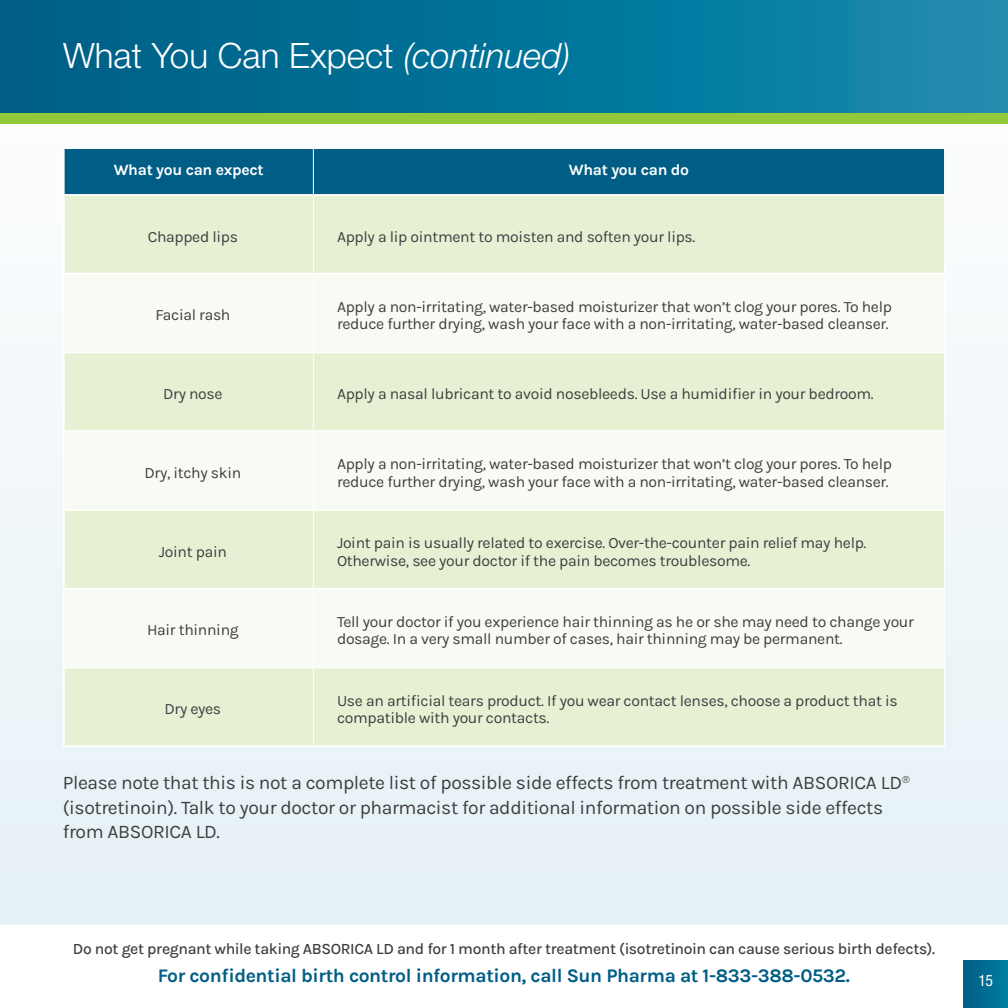
<style>
.page{position:relative;width:1008px;height:1008px;background:#fff}
.page>*{position:absolute;margin:0;border:0;box-sizing:border-box;transform-origin:0 0}
.SH1{font:300 35px "Helvetica Neue LT Std";color:#fff}
.Body{font:19.25px/24.5px "Karla";letter-spacing:-.02em;color:#3e3e3f}
.t1{font:700 19.25px "Karla";letter-spacing:-.02em;color:#005d85}
.Table_Body{font:15.75px/17.5px "Karla";letter-spacing:-.02em;color:#3e3e3f}
.t2{font:500 15.75px "Karla";letter-spacing:-.025em;color:#3e3e3f}
.Table_Body_2{font:15.75px "Karla";letter-spacing:-.02em;color:#3e3e3f}
.Table_Head{font:700 15.75px "Karla";letter-spacing:-.02em;color:#fff}
.t3{font:condensed 15.75px "Helvetica Neue LT Std";color:#fff}
.s1{font-style:italic}
</style>
<div class="page">
<div style="left:0;top:48px;width:1008px;height:877px;background:linear-gradient(to bottom,#feffff,#e5f1f6)"></div>
<svg style="left:0;top:0;width:1008px;height:113px;background:#057398"></svg>
<div style="left:0;top:113px;width:1008px;height:10px;background:#94c83c"></div>
<div style="left:963px;top:961px;width:45px;height:47px;background:linear-gradient(to right,#005d84,#017ea3)"></div>
<div style="left:65px;top:149px;width:879px;height:45px;background:#005d85"></div>
<div style="left:65px;top:196px;width:879px;height:549px;background:#e6f1d4"></div>
<svg style="left:65px;top:275px;width:879px;height:392px;fill:#f8fbf3"></svg>
<hr style="left:63px;top:352px;width:250px;height:1px;background:#fff">
<hr style="left:314px;top:352px;width:630px;height:1px;background:#fff">
<hr style="left:313px;top:149px;width:1px;height:45px;background:#fff">
<hr style="left:944px;top:149px;width:1px;height:46px;background:#fff">
<hr style="left:313px;top:196px;width:1px;height:77px;background:#fff">
<hr style="left:944px;top:195px;width:1px;height:79px;background:#fff">
<hr style="left:313px;top:275px;width:1px;height:77px;background:#fff">
<hr style="left:944px;top:274px;width:1px;height:78px;background:#fff">
<hr style="left:313px;top:352px;width:1px;height:78px;background:#fff">
<hr style="left:944px;top:352px;width:1px;height:79px;background:#fff">
<hr style="left:313px;top:432px;width:1px;height:77px;background:#fff">
<hr style="left:944px;top:431px;width:1px;height:79px;background:#fff">
<hr style="left:313px;top:511px;width:1px;height:77px;background:#fff">
<hr style="left:944px;top:510px;width:1px;height:79px;background:#fff">
<hr style="left:313px;top:590px;width:1px;height:77px;background:#fff">
<hr style="left:944px;top:589px;width:1px;height:78px;background:#fff">
<hr style="left:313px;top:668px;width:1px;height:77px;background:#fff">
<hr style="left:944px;top:667px;width:1px;height:78px;background:#fff">
<hr style="left:63px;top:273px;width:250px;height:2px;background:#fff">
<hr style="left:313px;top:273px;width:631px;height:2px;background:#fff">
<hr style="left:63px;top:430px;width:250px;height:2px;background:#fff">
<hr style="left:313px;top:430px;width:631px;height:2px;background:#fff">
<hr style="left:63px;top:509px;width:250px;height:2px;background:#fff">
<hr style="left:313px;top:509px;width:631px;height:2px;background:#fff">
<hr style="left:63px;top:588px;width:250px;height:2px;background:#fff">
<hr style="left:313px;top:588px;width:631px;height:2px;background:#fff">
<hr style="left:63px;top:667px;width:250px;height:1px;background:#fff">
<hr style="left:313px;top:667px;width:631px;height:1px;background:#fff">
<hr style="left:63px;top:149px;width:2px;height:45px;background:#fff">
<hr style="left:63px;top:196px;width:2px;height:77px;background:#fff">
<hr style="left:63px;top:275px;width:2px;height:77px;background:#fff">
<hr style="left:63px;top:353px;width:2px;height:77px;background:#fff">
<hr style="left:63px;top:432px;width:2px;height:77px;background:#fff">
<hr style="left:63px;top:511px;width:2px;height:77px;background:#fff">
<hr style="left:63px;top:590px;width:2px;height:77px;background:#fff">
<hr style="left:63px;top:668px;width:2px;height:77px;background:#fff">
<hr style="left:63px;top:745px;width:250px;height:2px;background:#fff">
<hr style="left:313px;top:745px;width:632px;height:2px;background:#fff">
<hr style="left:63px;top:194px;width:250px;height:2px;background:#fff">
<hr style="left:313px;top:194px;width:631px;height:2px;background:#fff">
<p class="SH1" style="left:63px;top:35px;width:509px">What You Can Expect <span class="s1">(continued)</span></p>
<p class="Table_Head" style="left:114px;top:159px;width:152px">What you can expect</p>
<p class="Table_Head" style="left:569px;top:159px;width:122px">What you can do</p>
<p class="Table_Body_2" style="left:148px;top:226px;width:92px">Chapped lips</p>
<p class="Table_Body" style="left:337px;top:227px;width:360px">Apply a lip ointment to moisten and soften your lips.</p>
<p class="Table_Body_2" style="left:155px;top:305px;width:77px">Facial rash</p>
<p class="Table_Body" style="left:337px;top:297px;width:557px">Apply a non-irritating, water-based moisturizer that won’t clog your pores. To help reduce further drying, wash your face with a non-irritating, water-based cleanser.</p>
<p class="Table_Body_2" style="left:163px;top:384px;width:61px">Dry nose</p>
<p class="Table_Body" style="left:337px;top:385px;width:538px">Apply a nasal lubricant to avoid nosebleeds. Use a humidifier in your bedroom.</p>
<p class="Table_Body_2" style="left:145px;top:462px;width:98px">Dry, itchy skin</p>
<p class="Table_Body" style="left:337px;top:455px;width:557px">Apply a non-irritating, water-based moisturizer that won’t clog your pores. To help reduce further drying, wash your face with a non-irritating, water-based cleanser.</p>
<p class="Table_Body_2" style="left:159px;top:541px;width:70px">Joint pain</p>
<p class="Table_Body" style="left:337px;top:534px;width:531px">Joint pain is usually related to exercise. Over-the-counter pain relief may help.<br>Otherwise, see your doctor if the pain becomes troublesome.</p>
<p class="Table_Body_2" style="left:147px;top:620px;width:93px">Hair thinning</p>
<p class="Table_Body" style="left:337px;top:612px;width:578px">Tell your doctor if you experience hair thinning as he or she may need to change your dosage. In a very small number of cases, hair thinning may be permanent.</p>
<p class="Table_Body_2" style="left:165px;top:699px;width:58px">Dry eyes</p>
<p class="Table_Body" style="left:337px;top:691px;width:562px">Use an artificial tears product. If you wear contact lenses, choose a product that is compatible with your contacts.</p>
<p class="Body" style="left:63px;top:770px;width:849px">Please note that this is not a complete list of possible side effects from treatment with ABSORICA LD<sup>® </sup>(isotretinoin). Talk to your doctor or pharmacist for additional information on possible side effects from ABSORICA LD.</p>
<p class="t2" style="left:73px;top:938px;width:864px">Do not get pregnant while taking ABSORICA LD and for 1 month after treatment (isotretinoin can cause serious birth defects).</p>
<p class="t1" style="left:158px;top:963px;width:694px">For confidential birth control information, call Sun Pharma at 1-833-388-0532.</p>
<p class="t3" style="left:978px;top:971px;width:16px">15</p>
</div>
